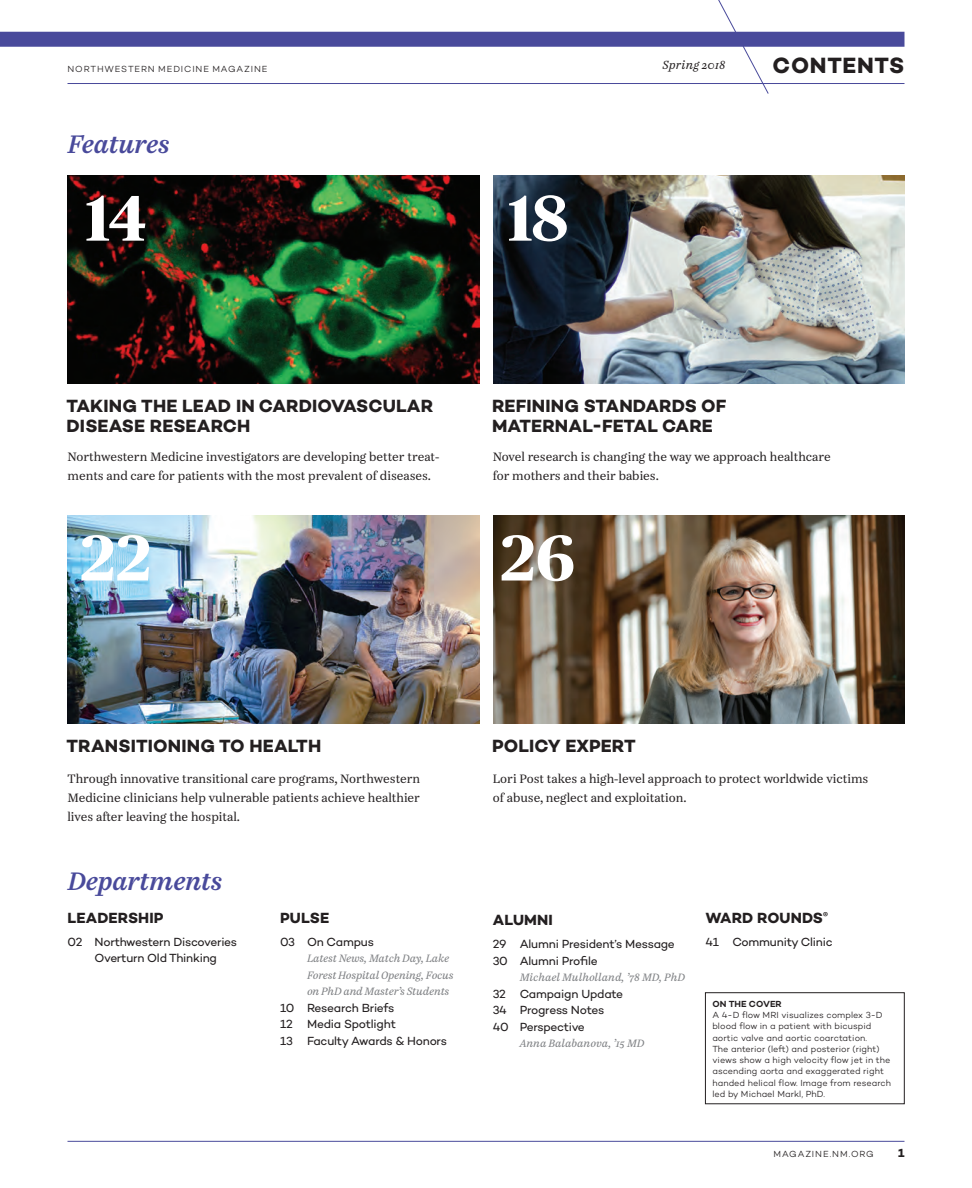
<style>
.page{position:relative;width:972px;height:1188px;background:#fff}
.page>*{position:absolute;margin:0;border:0;box-sizing:border-box;transform-origin:0 0}
.t1{font:700 64.5px "Publico Headline";letter-spacing:-.005em;color:#fff}
.t2{font:italic 600 24.75px "Casus Pro";letter-spacing:-.025em;color:#494a9b}
.t3{font:700 22.5px "Campton";letter-spacing:.03em;color:#231f20}
.t4{font:700 18px/19.5px "Campton";letter-spacing:.01em;color:#231f20}
.t5{font:700 15px "Campton";letter-spacing:.01em;color:#231f20}
.t6{font:12px/18.8px "Casus Pro";color:#231f20}
.t7{font:12px/16.5px "Campton";letter-spacing:-.02em;color:#231f20}
.t8{font:700 12px "Campton";color:#231f20}
.t9{font:italic 11.7px "Casus Pro";letter-spacing:.015em;color:#231f20}
.t10{font:italic 10.5px/16.5px "Casus Pro";letter-spacing:-.015em;color:#808285}
.t11{font:300 9px/11.2px "Campton";letter-spacing:.01em;color:#231f20}
.t12{font:300 9px "Campton";letter-spacing:.095em;color:#231f20}
.t13{font:600 9px "Campton";letter-spacing:.01em;color:#231f20}
</style>
<div class="page">
<div style="left:0;top:32px;width:904px;height:15px;background:#494a9b"></div>
<hr style="left:68px;top:83px;width:836px;height:1px;background:#494a9b">
<svg style="left:711px;top:0;width:58px;height:94px"></svg>
<hr style="left:68px;top:1141px;width:836px;height:1px;background:#494a9b">
<img style="left:68px;top:175px;width:411px;height:209px">
<img style="left:68px;top:515px;width:411px;height:209px">
<img style="left:494px;top:175px;width:410px;height:209px">
<img style="left:494px;top:515px;width:410px;height:209px">
<p class="t12" style="left:68px;top:64px;width:202px">NORTHWESTERN MEDICINE MAGAZINE</p>
<h2 class="t2" style="left:68px;top:128px;width:104px">Features</h2>
<h1 class="t1" style="left:85px;top:172px;width:63px">14</h1>
<h1 class="t1" style="left:508px;top:172px;width:62px">18</h1>
<p class="t9" style="left:662px;top:57px;width:65px">Spring 2018</p>
<h3 class="t3" style="left:772px;top:51px;width:133px">CONTENTS</h3>
<h3 class="t4" style="left:67px;top:396px;width:368px">TAKING THE LEAD IN CARDIOVASCULAR<br>DISEASE RESEARCH</h3>
<h3 class="t4" style="left:492px;top:396px;width:236px">REFINING STANDARDS OF<br>MATERNAL-FETAL CARE</h3>
<p class="t6" style="left:68px;top:448px;width:373px">Northwestern Medicine investigators are developing better treat&shy;ments and care for patients with the most prevalent of diseases.</p>
<p class="t6" style="left:493px;top:448px;width:340px">Novel research is changing the way we approach healthcare for mothers and their babies.</p>
<h1 class="t1" style="left:81px;top:512px;width:72px">22</h1>
<h1 class="t1" style="left:501px;top:512px;width:76px">26</h1>
<h3 class="t4" style="left:67px;top:736px;width:256px">TRANSITIONING TO HEALTH</h3>
<p class="t6" style="left:68px;top:769px;width:354px;text-align:justify">Through innovative transitional care programs, Northwestern Medicine clinicians help vulnerable patients achieve healthier lives after leaving the hospital.</p>
<h2 class="t2" style="left:68px;top:864px;width:157px">Departments</h2>
<p class="t5" style="left:68px;top:908px;width:97px">LEADERSHIP</p>
<p class="t7" style="left:68px;top:933px;width:171px;text-align:center">02 Northwestern Discoveries<br>Overturn Old Thinking</p>
<p class="t5" style="left:280px;top:908px;width:51px">PULSE</p>
<p class="t7" style="left:280px;top:933px;width:95px">03 On Campus</p>
<p class="t10" style="left:307px;top:950px;width:148px">Latest News, Match Day, Lake<br>Forest Hospital Opening, Focus on PhD and Master’s Students</p>
<p class="t7" style="left:280px;top:999px;width:168px">10 Research Briefs<br>12 Media Spotlight<br>13 Faculty Awards &amp; Honors</p>
<h3 class="t4" style="left:492px;top:736px;width:145px">POLICY EXPERT</h3>
<p class="t6" style="left:493px;top:769px;width:377px">Lori Post takes a high-level approach to protect worldwide victims of abuse, neglect and exploitation.</p>
<p class="t5" style="left:493px;top:910px;width:61px">ALUMNI</p>
<p class="t7" style="left:493px;top:936px;width:184px">29 Alumni President’s Message<br>30 Alumni Profile</p>
<p class="t10" style="left:520px;top:969px;width:167px">Michael Mulholland, ’78 MD, PhD</p>
<p class="t7" style="left:493px;top:985px;width:132px">32 Campaign Update<br>34 Progress Notes<br>40 Perspective</p>
<p class="t10" style="left:520px;top:1035px;width:126px">Anna Balabanova, ’15 MD</p>
<p class="t5" style="left:705px;top:908px;width:124px">WARD ROUNDS<sup>®</sup></p>
<p class="t7" style="left:705px;top:933px;width:129px">41 Community Clinic</p>
<p class="t13" style="left:712px;top:998px;width:71px">ON THE COVER</p>
<p class="t11" style="left:712px;top:1009px;width:180px">A 4-D flow MRI visualizes complex 3-D blood flow in a patient with bicuspid aortic valve and aortic coarctation.<br>The anterior (left) and posterior (right) views show a high velocity flow jet in the ascending aorta and exaggerated right handed helical flow. Image from research led by Michael Markl, PhD.</p>
<p class="t12" style="left:774px;top:1148px;width:102px">MAGAZINE.NM.ORG</p>
<p class="t8" style="left:898px;top:1145px;width:8px">1</p>
</div>
